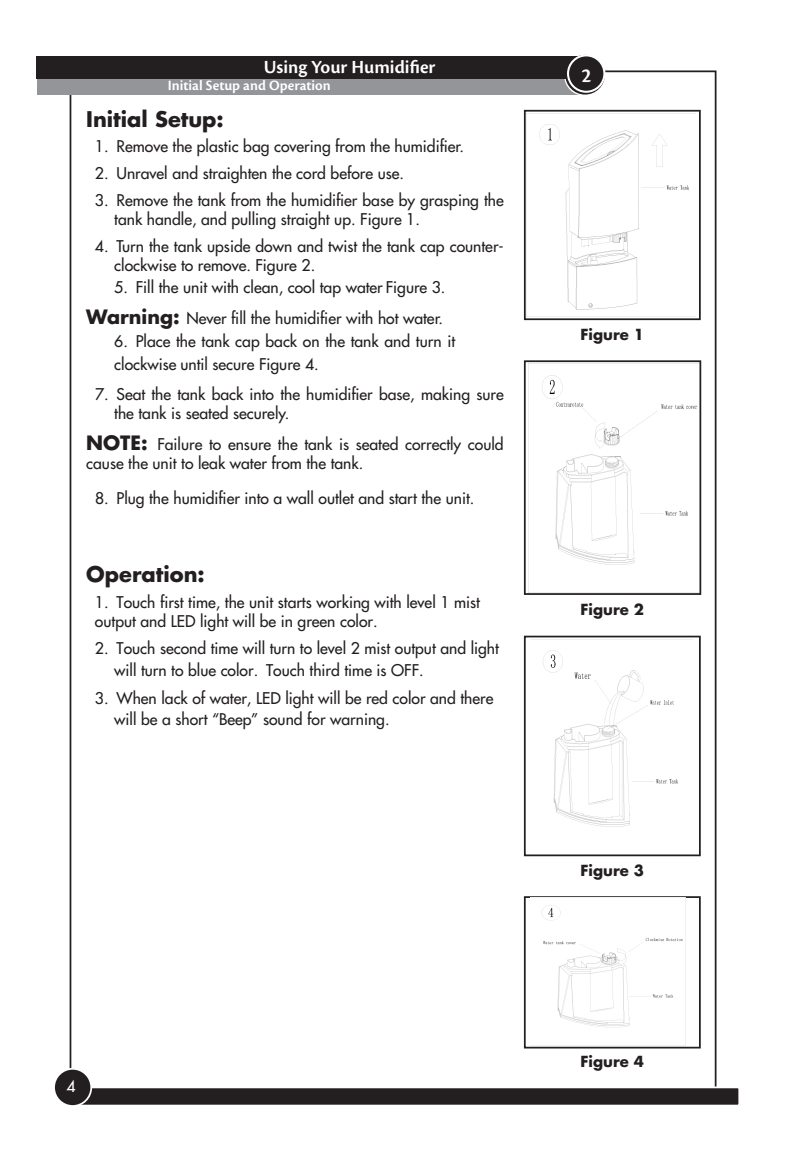
<style>
.page{position:relative;width:787px;height:1165px;background:#fff}
.page>*{position:absolute;margin:0;border:0;box-sizing:border-box;transform-origin:0 0}
.t1{font:700 21px "Futura Std";color:#231f20}
.t2{font:600 21px "Cronos Pro";color:#fff}
.t3{font:600 19.25px "Cronos Pro";color:#fff}
.t4{font:500 15.75px/18.9px "Futura Std";color:#231f20}
.t5{font:500 15.75px "Futura Std";color:#fff}
.t6{font:700 14.88px "Futura Std";color:#231f20}
.t7{font:600 14.88px "Cronos Pro";color:#fff}
.s1{font-weight:700;font-size:19.25px}
</style>
<div class="page">
<div style="left:524px;top:896px;width:176px;height:152px;border:2px solid #231f20"></div>
<div style="left:524px;top:635px;width:176px;height:221px;border:2px solid #231f20"></div>
<div style="left:524px;top:360px;width:177px;height:235px;border:2px solid #231f20"></div>
<div style="left:524px;top:110px;width:176px;height:210px;border:2px solid #231f20"></div>
<div style="left:37px;top:61px;width:561px;height:26px;background:linear-gradient(to right,#939598,#939598)"></div>
<div style="left:37px;top:80px;width:542px;height:15px;background:#939598"></div>
<svg style="left:565px;top:57px;width:38px;height:38px"></svg>
<div style="left:564px;top:56px;width:40px;height:40px;border:2px solid #fff;border-radius:50%"></div>
<div style="left:37px;top:56px;width:542px;height:22px;background:#231f20"></div>
<svg style="left:566px;top:56px;width:38px;height:38px"></svg>
<div style="left:565px;top:55px;width:40px;height:40px;border:2px solid #231f20;border-radius:50%"></div>
<div style="left:568px;top:55px;width:36px;height:37px;background:#231f20;border-radius:50%"></div>
<div style="left:567px;top:54px;width:38px;height:39px;border:2px solid #fff;border-radius:50%"></div>
<div style="left:72px;top:1087px;width:667px;height:18px;background:#231f20"></div>
<div style="left:72px;top:1086px;width:668px;height:20px;border:2px solid #fff"></div>
<div style="left:54px;top:1068px;width:37px;height:38px;background:#231f20;border-radius:50%"></div>
<div style="left:53px;top:1068px;width:39px;height:39px;border:2px solid #fff;border-radius:50%"></div>
<img style="left:526px;top:113px;width:170px;height:203px">
<img style="left:528px;top:363px;width:171px;height:229px">
<img style="left:542px;top:650px;width:136px;height:177px">
<img style="left:531px;top:897px;width:154px;height:131px">
<p class="t3" style="left:264px;top:56px;width:173px">Using Your Humidifier</p>
<p class="t7" style="left:168px;top:77px;width:165px">Initial Setup and Operation</p>
<h1 class="t1" style="left:86px;top:105px;width:139px">initial Setup:</h1>
<p class="t4" style="left:95px;top:137px;width:370px">1. Remove the plastic bag covering from the humidifier.</p>
<p class="t4" style="left:95px;top:164px;width:310px">2. Unravel and straighten the cord before use.</p>
<p class="t4" style="left:114px;top:191px;width:391px;text-indent:-19px">3. Remove the tank from the humidifier base by grasping the tank handle, and pulling straight up. Figure 1.</p>
<p class="t4" style="left:114px;top:236px;width:391px;text-indent:-19px">4. Turn the tank upside down and twist the tank cap counter&shy;clockwise to remove. Figure 2.</p>
<p class="t4" style="left:86px;top:271px;width:361px;line-height:31px;text-align:right">5. Fill the unit with clean, cool tap water Figure 3.<br><span class="s1">Warning:</span> Never fill the humidifier with hot water.</p>
<p class="t4" style="left:114px;top:330px;width:342px;line-height:22.9px">6. Place the tank cap back on the tank and turn it clockwise until secure Figure 4.</p>
<p class="t4" style="left:114px;top:385px;width:391px;text-indent:-19px">7. Seat the tank back into the humidifier base, making sure the tank is seated securely.</p>
<p class="t4" style="left:86px;top:435px;width:419px"><span class="s1">nOte:</span> Failure to ensure the tank is seated correctly could cause the unit to leak water from the tank.</p>
<p class="t4" style="left:95px;top:489px;width:381px">8. Plug the humidifier into a wall outlet and start the unit.</p>
<h1 class="t1" style="left:86px;top:560px;width:120px">Operation:</h1>
<p class="t4" style="left:95px;top:592px;width:386px;line-height:19.8px">1. Touch first time, the unit starts working with level 1 mist output and LED light will be in green color.</p>
<p class="t4" style="left:114px;top:638px;width:386px;line-height:21.2px;text-indent:-19px">2. Touch second time will turn to level 2 mist output and light will turn to blue color. Touch third time is OFF.</p>
<p class="t4" style="left:114px;top:687px;width:380px;line-height:21.2px;text-indent:-19px">3. When lack of water, LED light will be red color and there will be a short “Beep” sound for warning.</p>
<p class="t5" style="left:66px;top:1076px;width:11px">4</p>
<h1 class="t2" style="left:581px;top:63px;width:12px">2</h1>
<p class="t6" style="left:580px;top:324px;width:65px">Figure 1</p>
<p class="t6" style="left:580px;top:599px;width:65px">Figure 2</p>
<p class="t6" style="left:580px;top:860px;width:65px">Figure 3</p>
<p class="t6" style="left:580px;top:1052px;width:65px">Figure 4</p>
</div>
